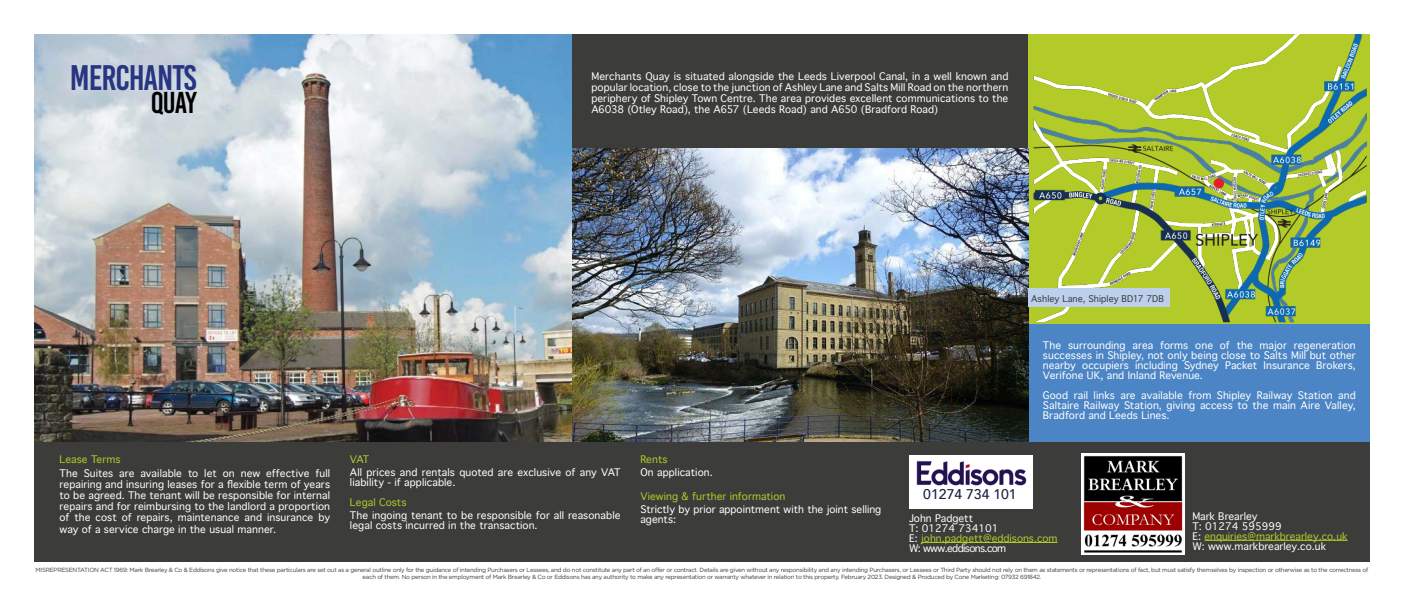
<style>
.page{position:relative;width:1404px;height:596px;background:#fff}
.page>*{position:absolute;margin:0;border:0;box-sizing:border-box;transform-origin:0 0}
.t1{font:35.3px "Bebas Kai";letter-spacing:-.03em;color:#283583}
.t2{font:30px "Bebas Kai";color:#000}
.t3{font:500 14px "Avenir";color:#201d42}
.t4{font:10px/10px "Thonburi";color:#fff}
.t5{font:300 10px/10px "Thonburi";letter-spacing:.005em;color:#fff;text-align:justify}
.t6{font:10px "Thonburi";letter-spacing:.005em;color:#b2cb29}
.t7{font:8.9px "Thonburi";letter-spacing:.015em;color:#3c3c3b}
.t8{font:6px/7px "Gotham";letter-spacing:-.04em;color:#3c3c3b;text-align:center}
.s1{color:#b2cb29}
</style>
<div class="page">
<img style="left:1028px;top:34px;width:341px;height:291px">
<div style="left:571px;top:34px;width:457px;height:115px;background:#3c3c3b"></div>
<div style="left:1028px;top:325px;width:341px;height:116px;background:#4c85c5"></div>
<img style="left:571px;top:149px;width:457px;height:292px">
<div style="left:894px;top:441px;width:475px;height:120px;background:#3c3c3b"></div>
<img style="left:34px;top:34px;width:537px;height:407px">
<div style="left:34px;top:441px;width:888px;height:120px;background:#3c3c3b"></div>
<div style="left:1028px;top:288px;width:141px;height:19px;background:#bcd0ed"></div>
<img style="left:1081px;top:453px;width:103px;height:101px">
<div style="left:909px;top:455px;width:123px;height:53px;background:#fff"></div>
<img style="left:916px;top:461px;width:111px;height:25px">
<hr style="left:1204px;top:539px;width:143px;height:1px;background:#b2cb29">
<hr style="left:921px;top:542px;width:136px;height:1px;background:#b2cb29">
<h1 class="t1" style="left:70px;top:59px;width:128px">MERCHANTS</h1>
<h2 class="t2" style="left:151px;top:86px;width:47px">QUAY</h2>
<p class="t4" style="left:591px;top:71px;width:418px;line-height:11px;text-align:justify">Merchants Quay is situated alongside the Leeds Liverpool Canal, in a well known and popular location, close to the junction of Ashley Lane and Salts Mill Road on the northern periphery of Shipley Town Centre. The area provides excellent communications to the A6038 (Otley Road), the A657 (Leeds Road) and A650 (Bradford Road)</p>
<p class="t7" style="left:1030px;top:294px;width:134px">Ashley Lane, Shipley BD17 7DB</p>
<p class="t5" style="left:1042px;top:340px;width:314px">The surrounding area forms one of the major regeneration successes in Shipley, not only being close to Salts Mill but other nearby occupiers including Sydney Packet Insurance Brokers, Verifone UK, and Inland Revenue.</p>
<p class="t5" style="left:1042px;top:390px;width:314px">Good rail links are available from Shipley Railway Station and Saltaire Railway Station, giving access to the main Aire Valley, Bradford and Leeds Lines.</p>
<p class="t6" style="left:640px;top:453px;width:29px">Rents</p>
<p class="t4" style="left:640px;top:467px;width:74px">On application.</p>
<p class="t6" style="left:640px;top:490px;width:146px">Viewing &amp; further information</p>
<p class="t4" style="left:640px;top:504px;width:242px">Strictly by prior appointment with the joint selling agents:</p>
<p class="t6" style="left:60px;top:453px;width:62px">Lease Terms</p>
<p class="t4" style="left:60px;top:467px;width:272px;line-height:11px;text-align:justify">The Suites are available to let on new effective full repairing and insuring leases for a flexible term of years to be agreed. The tenant will be responsible for internal repairs and for reimbursing to the landlord a proportion of the cost of repairs, maintenance and insurance by</p>
<p class="t4" style="left:60px;top:524px;width:218px">way of a service charge in the usual manner.</p>
<p class="t6" style="left:350px;top:453px;width:21px">VAT</p>
<p class="t4" style="left:350px;top:467px;width:272px">All prices and rentals quoted are exclusive of any VAT liability - if applicable.</p>
<p class="t6" style="left:350px;top:496px;width:58px">Legal Costs</p>
<p class="t4" style="left:350px;top:510px;width:272px">The ingoing tenant to be responsible for all reasonable legal costs incurred in the transaction.</p>
<h3 class="t3" style="left:923px;top:482px;width:95px">01274 734 101</h3>
<p class="t4" style="left:1192px;top:511px;width:157px">Mark Brearley<br>T: 01274 595999<br>E: <span class="s1">enquiries@markbrearley.co.uk<br></span>W: www.markbrearley.co.uk</p>
<p class="t4" style="left:909px;top:513px;width:150px">John Padgett<br>T: 01274 734101<br>E: <span class="s1">john.padgett@eddisons.com<br></span>W: www.eddisons.com</p>
<p class="t8" style="left:36px;top:565px;width:1333px">MISREPRESENTATION ACT 1969: Mark Brearley &amp; Co &amp; Eddisons give notice that these particulars are set out as a general outline only for the guidance of intending Purchasers or Lessees, and do not constitute any part of an offer or contract. Details are given without any responsibility and any intending Purchasers, or Lessees or Third Party should not rely on them as statements or representations of fact, but must satisfy themselves by inspection or otherwise as to the correctness of each of them. No person in the employment of Mark Brearley &amp; Co or Eddisons has any authority to make any representation or warranty whatever in relation to this property. February 2023. Designed &amp; Produced by Cone Marketing: 07932 691842.</p>
</div>
